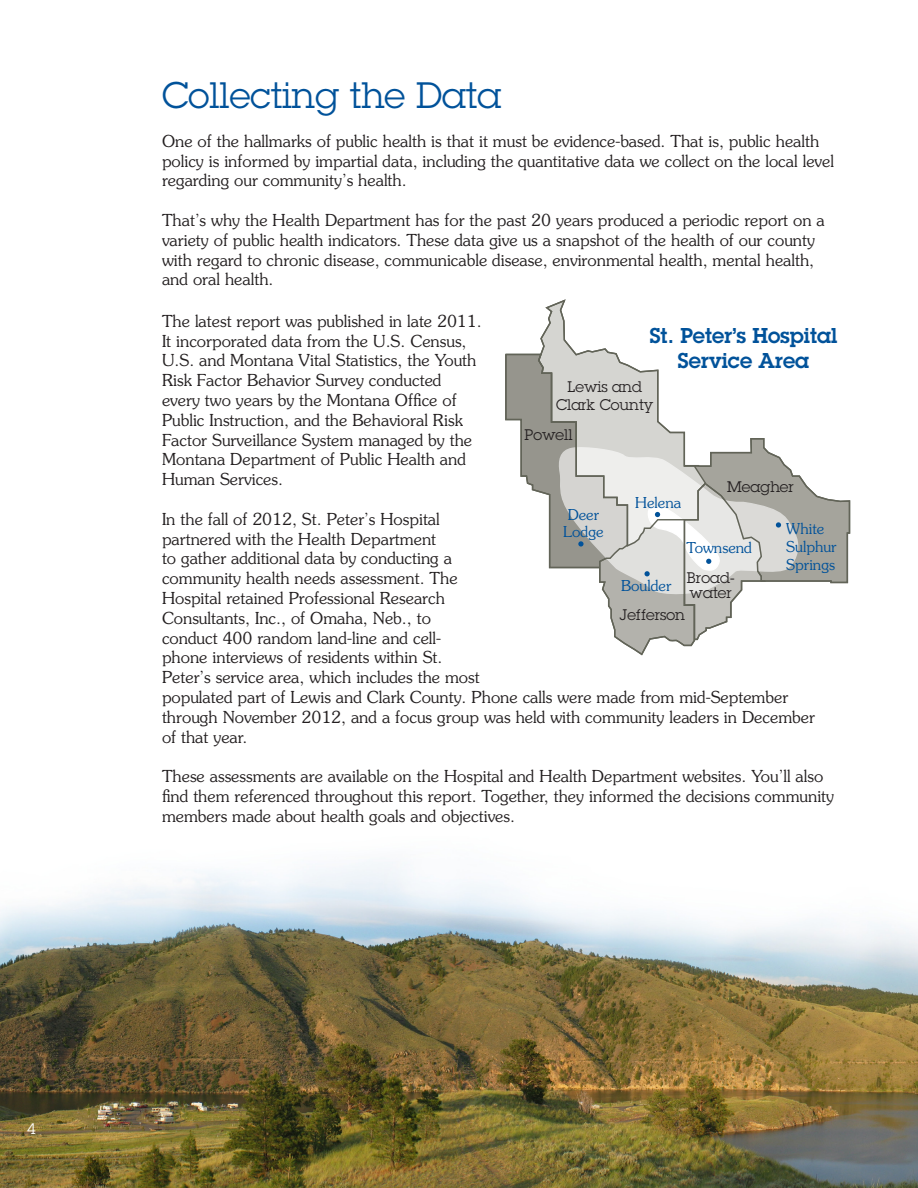
<style>
.page{position:relative;width:918px;height:1188px;background:#fff}
.page>*{position:absolute;margin:0;border:0;box-sizing:border-box;transform-origin:0 0}
.Section_Headings{font:36px "Lubalin Graph";color:#01529a}
.Paragraph_Heading{font:600 21px/25.2px "Lubalin Graph";color:#01529a;text-align:center}
.Body{font:300 16.5px/19.8px "Souvenir";color:#231f20}
.Body-2{font:15px/18px "Lubalin Graph";color:#231f20;text-align:center}
.Body-3{font:300 15px/18px "Souvenir";color:#01529a;text-align:center}
.t1{font:15px "Lubalin Graph";color:#fff}
</style>
<div class="page">
<img style="left:0;top:858px;width:918px;height:330px">
<svg style="left:505px;top:299px;width:346px;height:357px"></svg>
<p class="t1" style="left:27px;top:1119px;width:10px">4</p>
<p class="Section_Headings" style="left:162px;top:73px;width:341px">Collecting the Data</p>
<p class="Body" style="left:162px;top:131px;width:674px">One of the hallmarks of public health is that it must be evidence-based. That is, public health policy is informed by impartial data, including the quantitative data we collect on the local level regarding our community’s health.</p>
<p class="Body" style="left:162px;top:210px;width:664px">That’s why the Health Department has for the past 20 years produced a periodic report on a variety of public health indicators. These data give us a snapshot of the health of our county with regard to chronic disease, communicable disease, environmental health, mental health, and oral health.</p>
<p class="Body" style="left:162px;top:311px;width:321px">The latest report was published in late 2011.<br>It incorporated data from the U.S. Census, U.S. and Montana Vital Statistics, the Youth Risk Factor Behavior Survey conducted every two years by the Montana Office of Public Instruction, and the Behavioral Risk Factor Surveillance System managed by the Montana Department of Public Health and Human Services.</p>
<p class="Body" style="left:162px;top:509px;width:655px">In the fall of 2012, St. Peter’s Hospital<br>partnered with the Health Department<br>to gather additional data by conducting a<br>community health needs assessment. The<br>Hospital retained Professional Research<br>Consultants, Inc., of Omaha, Neb., to<br>conduct 400 random land-line and cell-<br>phone interviews of residents within St.<br>Peter’s service area, which includes the most<br>populated part of Lewis and Clark County. Phone calls were made from mid-September through November 2012, and a focus group was held with community leaders in December of that year.</p>
<p class="Body" style="left:162px;top:767px;width:674px">These assessments are available on the Hospital and Health Department websites. You’ll also find them referenced throughout this report. Together, they informed the decisions community members made about health goals and objectives.</p>
<p class="Paragraph_Heading" style="left:650px;top:322px;width:189px">St. Peter’s Hospital<br>Service Area</p>
<p class="Body-2" style="left:556px;top:378px;width:99px">Lewis and<br>Clark County</p>
<p class="Body-2" style="left:525px;top:426px;width:49px">Powell</p>
<p class="Body-2" style="left:727px;top:478px;width:68px">Meagher</p>
<p class="Body-3" style="left:635px;top:494px;width:48px">Helena</p>
<p class="Body-3" style="left:563px;top:506px;width:42px;line-height:16.5px">Deer<br>Lodge</p>
<p class="Body-3" style="left:786px;top:519px;width:52px;text-align:left">White<br>Sulphur<br>Springs</p>
<p class="Body-3" style="left:686px;top:539px;width:67px">Townsend</p>
<p class="Body-2" style="left:687px;top:570px;width:49px;line-height:15px;text-align:left">Broad&shy;water</p>
<p class="Body-3" style="left:621px;top:577px;width:52px">Boulder</p>
<p class="Body-2" style="left:620px;top:606px;width:67px">Jefferson</p>
</div>
